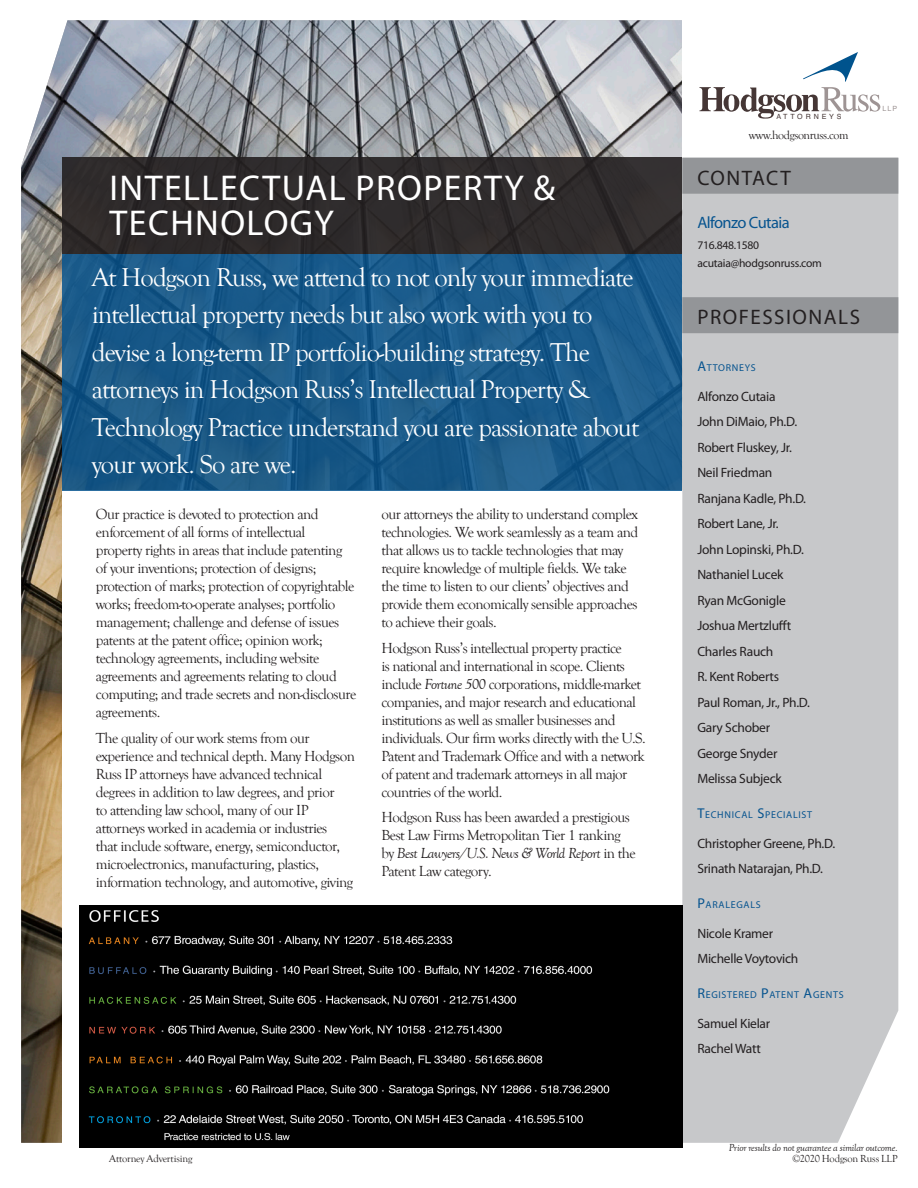
<style>
.page{position:relative;width:918px;height:1188px;background:#fff}
.page>*{position:absolute;margin:0;border:0;box-sizing:border-box;transform-origin:0 0}
.t1{font:36px/34.5px "Myriad Pro";letter-spacing:.04em;color:#fff}
.Title_Intro{font:26.55px/37.5px "Goudy Old Style T";letter-spacing:-.035em;color:#fff}
.Callout_Head_with_Ru{font:21px "Myriad Pro";letter-spacing:.07em;color:#231f20}
.Contact_Name{font:16.5px "Myriad Pro";letter-spacing:-.035em;color:#07548f}
.Body{font:15px/18px "Goudy Old Style T";letter-spacing:-.035em;color:#231f20}
.Profs_Names{font:13.5px "Myriad Pro";letter-spacing:-.02em;color:#231f20}
.t2{font:12px "Goudy Old Style T";letter-spacing:-.035em;color:#231f20}
.Offices_Small_Black{font:11.7px/18px "Myriad Pro";letter-spacing:-.02em;color:#231f20}
.t3{font:italic 10.5px "Goudy Old Style T";letter-spacing:-.015em;color:#231f20}
.t4{font:10.5px "Goudy Old Style T";letter-spacing:-.015em;color:#231f20}
.Profs_Title{font:10.05px "Myriad Pro";letter-spacing:.07em;color:#07548f}
.t5{font:7.2px "Helvetica";letter-spacing:.4em;color:#453635}
.t6{font:7.2px "Helvetica";color:#9e9494}
.s1{font-style:italic}
.s2{font-size:14.25px}
</style>
<div class="page">
<img style="left:21px;top:20px;width:661px;height:1123px">
<div style="left:63px;top:158px;width:619px;height:96px;background:#2e2b2b"></div>
<svg style="left:699px;top:52px;width:181px;height:67px"></svg>
<div style="left:63px;top:490px;width:855px;height:698px;background:#fff"></div>
<svg style="left:63px;top:254px;width:619px;height:236px;background:#1a5989"></svg>
<div style="left:682px;top:194px;width:216px;height:949px;background:#c7c8ca"></div>
<div style="left:682px;top:158px;width:216px;height:36px;background:#939598"></div>
<div style="left:682px;top:297px;width:216px;height:36px;background:#939598"></div>
<img style="left:80px;top:906px;width:602px;height:242px">
<p class="t1" style="left:110px;top:171px;width:447px">INTELLECTUAL PROPERTY &amp;<br>TECHNOLOGY</p>
<p class="Title_Intro" style="left:92px;top:259px;width:549px">At Hodgson Russ, we attend to not only your immediate intellectual property needs but also work with you to devise a long-term IP portfolio-building strategy. The attorneys in Hodgson Russ’s Intellectual Property &amp; Technology Practice understand you are passionate about your work. So are we.</p>
<p class="Body" style="left:96px;top:506px;width:262px">Our practice is devoted to protection and enforcement of all forms of intellectual<br>property rights in areas that include patenting of your inventions; protection of designs; protection of marks; protection of copyrightable works; freedom-to-operate analyses; portfolio management; challenge and defense of issues patents at the patent office; opinion work; technology agreements, including website agreements and agreements relating to cloud computing; and trade secrets and non-disclosure agreements.</p>
<p class="Body" style="left:96px;top:729px;width:261px">The quality of our work stems from our experience and technical depth. Many Hodgson Russ IP attorneys have advanced technical degrees in addition to law degrees, and prior<br>to attending law school, many of our IP attorneys worked in academia or industries<br>that include software, energy, semiconductor, microelectronics, manufacturing, plastics, information technology, and automotive, giving</p>
<p class="Body" style="left:381px;top:506px;width:258px">our attorneys the ability to understand complex technologies. We work seamlessly as a team and that allows us to tackle technologies that may require knowledge of multiple fields. We take the time to listen to our clients’ objectives and provide them economically sensible approaches to achieve their goals.</p>
<p class="Body" style="left:381px;top:639px;width:266px">Hodgson Russ’s intellectual property practice<br>is national and international in scope. Clients include <span class="s1">Fortune 500</span> corporations, middle-market companies, and major research and educational institutions as well as smaller businesses and individuals. Our firm works directly with the U.S.<br>Patent and Trademark Office and with a network of patent and trademark attorneys in all major countries of the world.</p>
<p class="Body" style="left:381px;top:809px;width:256px">Hodgson Russ has been awarded a prestigious Best Law Firms Metropolitan Tier 1 ranking by <span class="s1">Best Lawyers/U.S. News &amp; World Report</span> in the Patent Law category.</p>
<p class="t4" style="left:109px;top:1153px;width:85px">Attorney Advertising</p>
<p class="t5" style="left:776px;top:112px;width:67px">ATTORNEYS</p>
<p class="t2" style="left:749px;top:128px;width:101px">www.hodgsonruss.com</p>
<p class="Callout_Head_with_Ru" style="left:697px;top:165px;width:95px">CONTACT</p>
<p class="Contact_Name" style="left:697px;top:212px;width:94px">Alfonzo Cutaia</p>
<p class="Offices_Small_Black" style="left:697px;top:236px;width:126px">716.848.1580 acutaia@hodgsonruss.com</p>
<p class="Callout_Head_with_Ru" style="left:697px;top:304px;width:164px">PROFESSIONALS</p>
<p class="Profs_Title" style="left:697px;top:361px;width:60px"><span class="s2">A</span>TTORNEYS</p>
<p class="Profs_Names" style="left:697px;top:388px;width:80px">Alfonzo Cutaia</p>
<p class="Profs_Names" style="left:697px;top:413px;width:101px">John DiMaio, Ph.D.</p>
<p class="Profs_Names" style="left:697px;top:439px;width:96px">Robert Fluskey, Jr.</p>
<p class="Profs_Names" style="left:697px;top:464px;width:77px">Neil Friedman</p>
<p class="Profs_Names" style="left:697px;top:490px;width:110px">Ranjana Kadle, Ph.D.</p>
<p class="Profs_Names" style="left:697px;top:515px;width:83px">Robert Lane, Jr.</p>
<p class="Profs_Names" style="left:697px;top:541px;width:108px">John Lopinski, Ph.D.</p>
<p class="Profs_Names" style="left:697px;top:566px;width:88px">Nathaniel Lucek</p>
<p class="Profs_Names" style="left:697px;top:592px;width:90px">Ryan McGonigle</p>
<p class="Profs_Names" style="left:697px;top:617px;width:95px">Joshua Mertzlufft</p>
<p class="Profs_Names" style="left:697px;top:643px;width:78px">Charles Rauch</p>
<p class="Profs_Names" style="left:697px;top:668px;width:83px">R. Kent Roberts</p>
<p class="Profs_Names" style="left:697px;top:694px;width:114px">Paul Roman, Jr., Ph.D.</p>
<p class="Profs_Names" style="left:697px;top:719px;width:74px">Gary Schober</p>
<p class="Profs_Names" style="left:697px;top:745px;width:82px">George Snyder</p>
<p class="Profs_Names" style="left:697px;top:770px;width:86px">Melissa Subjeck</p>
<p class="Profs_Title" style="left:697px;top:808px;width:116px"><span class="s2">T</span>ECHNICAL <span class="s2">S</span>PECIALIST</p>
<p class="Profs_Names" style="left:697px;top:835px;width:139px">Christopher Greene, Ph.D.</p>
<p class="Profs_Names" style="left:697px;top:860px;width:127px">Srinath Natarajan, Ph.D.</p>
<p class="Profs_Title" style="left:697px;top:898px;width:65px"><span class="s2">P</span>ARALEGALS</p>
<p class="Profs_Names" style="left:697px;top:925px;width:77px">Nicole Kramer</p>
<p class="Profs_Names" style="left:697px;top:950px;width:103px">Michelle Voytovich</p>
<p class="Profs_Title" style="left:697px;top:988px;width:148px"><span class="s2">R</span>EGISTERED <span class="s2">P</span>ATENT <span class="s2">A</span>GENTS</p>
<p class="Profs_Names" style="left:697px;top:1015px;width:74px">Samuel Kielar</p>
<p class="Profs_Names" style="left:697px;top:1040px;width:65px">Rachel Watt</p>
<p class="t6" style="left:882px;top:104px;width:16px">LLP</p>
<p class="t3" style="left:729px;top:1141px;width:170px">Prior results do not guarantee a similar outcome.</p>
<p class="t4" style="left:792px;top:1152px;width:107px">©2020 Hodgson Russ LLP</p>
</div>
